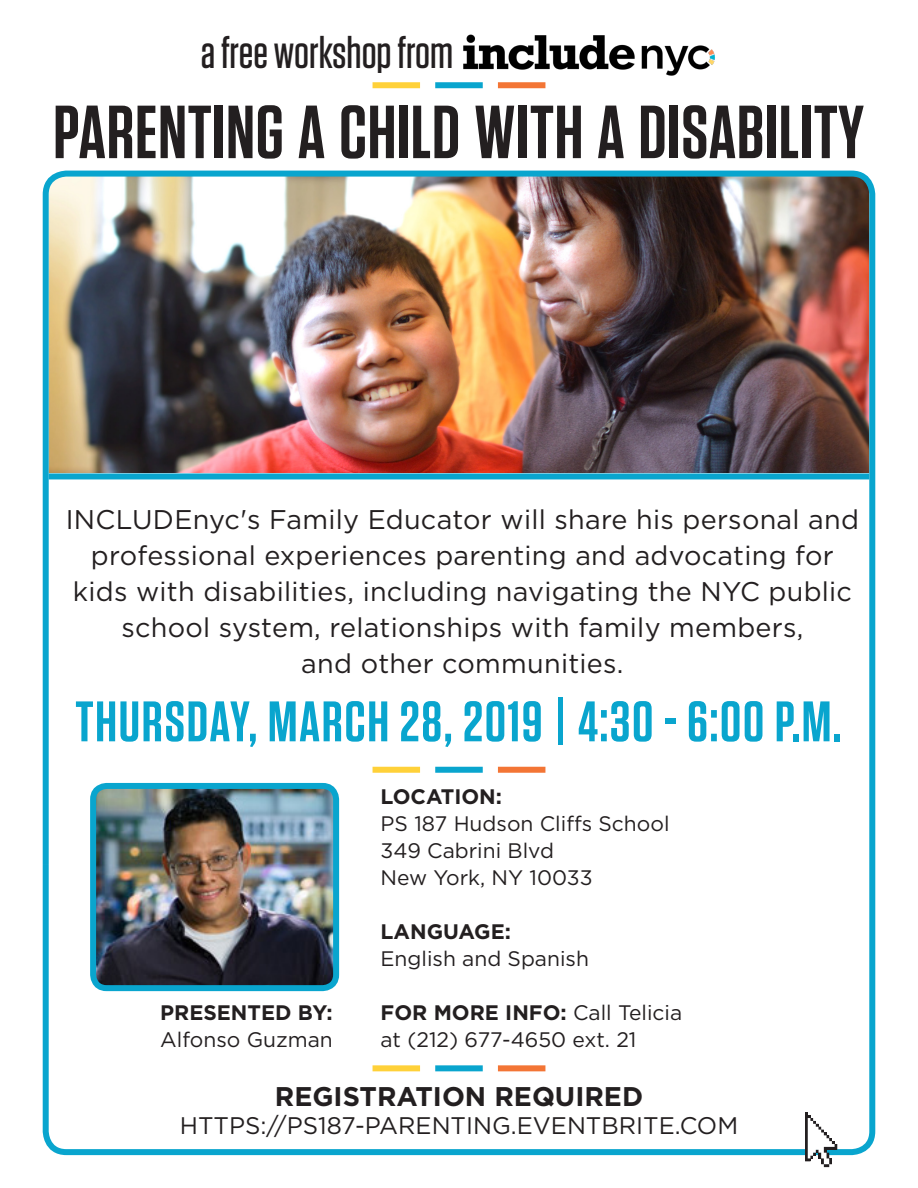
<style>
.page{position:relative;width:918px;height:1188px;background:#fff}
.page>*{position:absolute;margin:0;border:0;box-sizing:border-box;transform-origin:0 0}
.t1{font:600 75px "Tungsten";letter-spacing:.01em;color:#231f20}
.t2{font:600 57px "Tungsten";letter-spacing:.03em;color:#09a5ce}
.t3{font:500 45.3px "Tungsten";color:#231f20}
.t4{font:27px/36px "Gotham";letter-spacing:.01em;color:#231f20;text-align:center}
.t5{font:700 27px "Gotham";color:#231f20}
.t6{font:24px "Gotham";color:#231f20}
.t7{font:21px/27px "Gotham";color:#231f20}
.t8{font:700 21px "Gotham";color:#231f20}
.s1{font-weight:700}
</style>
<div class="page">
<img style="left:50px;top:173px;width:819px;height:300px">
<div style="left:43px;top:171px;width:832px;height:984px;border:6px solid #09a5ce;border-radius:21px"></div>
<div style="left:49px;top:473px;width:820px;height:6px;background:#09a5ce"></div>
<img style="left:463px;top:35px;width:252px;height:41px">
<svg style="left:805px;top:1112px;width:32px;height:55px"></svg>
<div style="left:498px;top:82px;width:47px;height:6px;background:#f37535"></div>
<div style="left:435px;top:82px;width:48px;height:6px;background:#09a5ce"></div>
<div style="left:373px;top:82px;width:47px;height:6px;background:#ffd139"></div>
<div style="left:498px;top:1065px;width:47px;height:6px;background:#f37535"></div>
<div style="left:435px;top:1065px;width:48px;height:6px;background:#09a5ce"></div>
<div style="left:373px;top:1065px;width:47px;height:6px;background:#ffd139"></div>
<div style="left:498px;top:767px;width:47px;height:6px;background:#f37535"></div>
<div style="left:435px;top:767px;width:48px;height:6px;background:#09a5ce"></div>
<div style="left:373px;top:767px;width:47px;height:6px;background:#ffd139"></div>
<img style="left:97px;top:790px;width:235px;height:194px">
<div style="left:90px;top:783px;width:249px;height:208px;border:6px solid #09a5ce;border-radius:14px"></div>
<p class="t3" style="left:201px;top:29px;width:254px">a free workshop from</p>
<p class="t1" style="left:53px;top:93px;width:812px">PARENTING A CHILD WITH A DISABILITY</p>
<p class="t4" style="left:66px;top:501px;width:795px">INCLUDEnyc's Family Educator will share his personal and professional experiences parenting and advocating for kids with disabilities, including navigating the NYC public school system, relationships with family members,<br>and other communities.</p>
<p class="t2" style="left:75px;top:691px;width:768px">THURSDAY, MARCH 28, 2019 | 4:30 - 6:00 P.M.</p>
<p class="t8" style="left:160px;top:999px;width:174px">PRESENTED BY:</p>
<p class="t7" style="left:160px;top:1026px;width:174px">Alfonso Guzman</p>
<p class="t7" style="left:381px;top:783px;width:290px"><span class="s1">LOCATION:<br></span>PS 187 Hudson Cliffs School</p>
<p class="t7" style="left:381px;top:837px;width:175px">349 Cabrini Blvd</p>
<p class="t7" style="left:381px;top:864px;width:214px">New York, NY 10033</p>
<p class="t8" style="left:381px;top:918px;width:132px">LANGUAGE:</p>
<p class="t7" style="left:381px;top:945px;width:210px">English and Spanish</p>
<p class="t7" style="left:381px;top:999px;width:303px"><span class="s1">FOR MORE INFO:</span> Call Telicia at (212) 677-4650 ext. 21</p>
<p class="t5" style="left:275px;top:1078px;width:370px">REGISTRATION REQUIRED</p>
<p class="t6" style="left:180px;top:1110px;width:560px">HTTPS://PS187-PARENTING.EVENTBRITE.COM</p>
</div>
